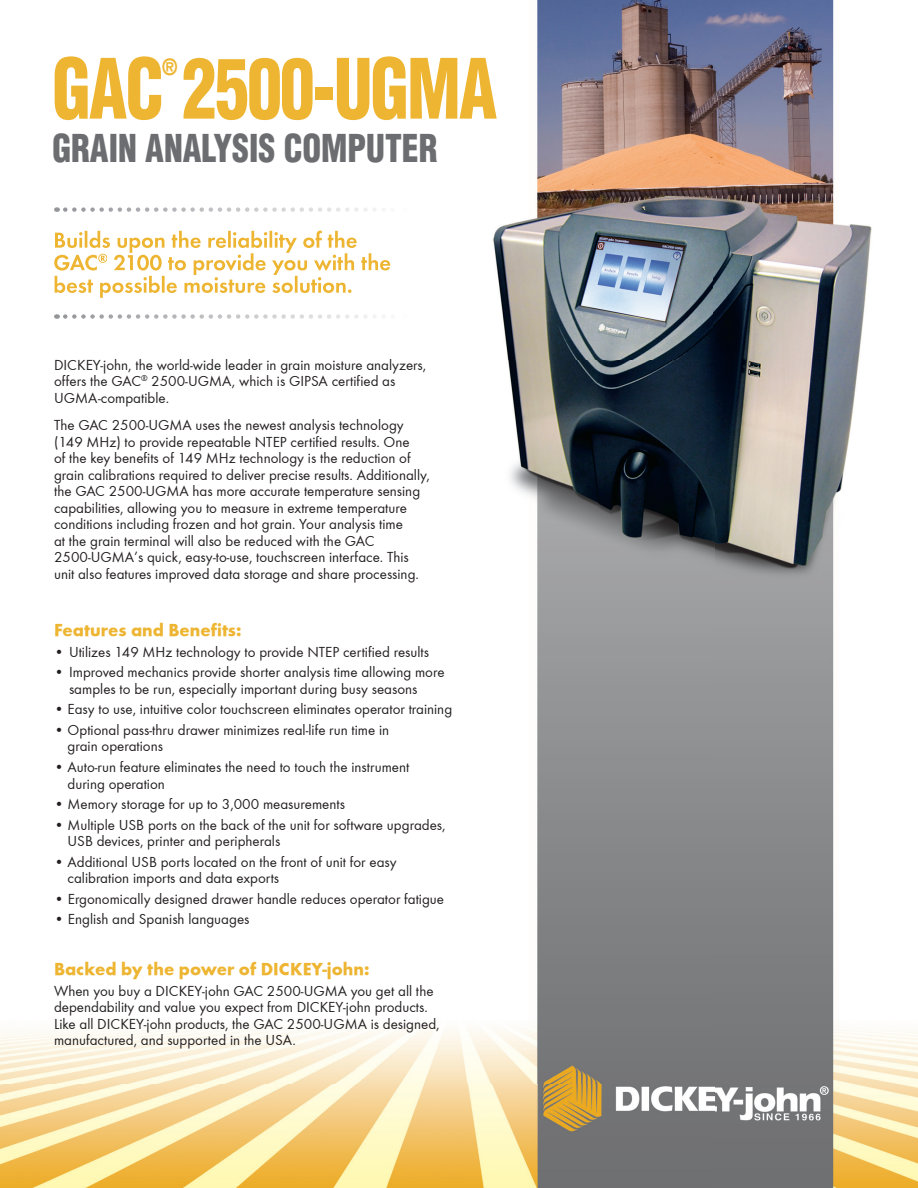
<style>
.page{position:relative;width:918px;height:1188px;background:#fff}
.page>*{position:absolute;margin:0;border:0;box-sizing:border-box;transform-origin:0 0}
.t1{font:900 condensed 81px "Helvetica";letter-spacing:-.025em;color:#edb531;scale:.85 1}
.t2{font:900 condensed 37.5px "Helvetica";color:#6c6d70;scale:.9 1}
.t3{font:900 condensed 21.9px "Helvetica";color:#edb531;scale:.85 1}
.t4{font:18px "Function LH Heavy";color:#edb531}
.t5{font:15px/16.5px "Function";color:#231f20}
</style>
<div class="page">
<img style="left:0;top:0;width:918px;height:1188px">
<img style="left:55px;top:231px;width:302px;height:22px">
<img style="left:54px;top:255px;width:43px;height:16px">
<svg style="left:98px;top:254px;width:9px;height:9px"></svg>
<img style="left:108px;top:253px;width:283px;height:22px">
<img style="left:55px;top:276px;width:303px;height:22px">
<svg style="left:65px;top:207px;width:341px;height:5px"></svg>
<svg style="left:65px;top:314px;width:341px;height:5px"></svg>
<h1 class="t1" style="left:52px;top:38px;width:525px">GAC 2500-UGMA</h1>
<h3 class="t3" style="left:162px;top:53px;width:20px">®</h3>
<h2 class="t2" style="left:52px;top:125px;width:430px">GRAIN ANALYSIS COMPUTER</h2>
<p class="t5" style="left:54px;top:357px;width:374px">DICKEY-john, the world-wide leader in grain moisture analyzers, offers the GAC<sup>®</sup> 2500-UGMA, which is GIPSA certified as<br>UGMA-compatible.</p>
<p class="t5" style="left:54px;top:417px;width:377px">The GAC 2500-UGMA uses the newest analysis technology (149 MHz) to provide repeatable NTEP certified results. One<br>of the key benefits of 149 MHz technology is the reduction of grain calibrations required to deliver precise results. Additionally, the GAC 2500-UGMA has more accurate temperature sensing capabilities, allowing you to measure in extreme temperature conditions including frozen and hot grain. Your analysis time<br>at the grain terminal will also be reduced with the GAC 2500-UGMA’s quick, easy-to-use, touchscreen interface. This unit also features improved data storage and share processing.</p>
<p class="t4" style="left:54px;top:620px;width:189px">Features and Benefits:</p>
<p class="t5" style="left:54px;top:644px;width:376px">• Utilizes 149 MHz technology to provide NTEP certified results</p>
<p class="t5" style="left:69px;top:664px;width:377px;text-indent:-15px">• Improved mechanics provide shorter analysis time allowing more samples to be run, especially important during busy seasons</p>
<p class="t5" style="left:54px;top:701px;width:400px">• Easy to use, intuitive color touchscreen eliminates operator training</p>
<p class="t5" style="left:68px;top:722px;width:323px;text-indent:-14px">• Optional pass-thru drawer minimizes real-life run time in grain operations</p>
<p class="t5" style="left:68px;top:759px;width:343px;text-indent:-14px">• Auto-run feature eliminates the need to touch the instrument during operation</p>
<p class="t5" style="left:54px;top:796px;width:292px">• Memory storage for up to 3,000 measurements</p>
<p class="t5" style="left:68px;top:816px;width:380px;text-indent:-14px">• Multiple USB ports on the back of the unit for software upgrades,<br>USB devices, printer and peripherals</p>
<p class="t5" style="left:68px;top:854px;width:331px;text-indent:-14px">• Additional USB ports located on the front of unit for easy calibration imports and data exports</p>
<p class="t5" style="left:54px;top:891px;width:392px">• Ergonomically designed drawer handle reduces operator fatigue</p>
<p class="t5" style="left:54px;top:911px;width:197px">• English and Spanish languages</p>
<p class="t4" style="left:54px;top:959px;width:317px">Backed by the power of DICKEY-john:</p>
<p class="t5" style="left:54px;top:983px;width:387px">When you buy a DICKEY-john GAC 2500-UGMA you get all the dependability and value you expect from DICKEY-john products.<br>Like all DICKEY-john products, the GAC 2500-UGMA is designed, manufactured, and supported in the USA.</p>
</div>
